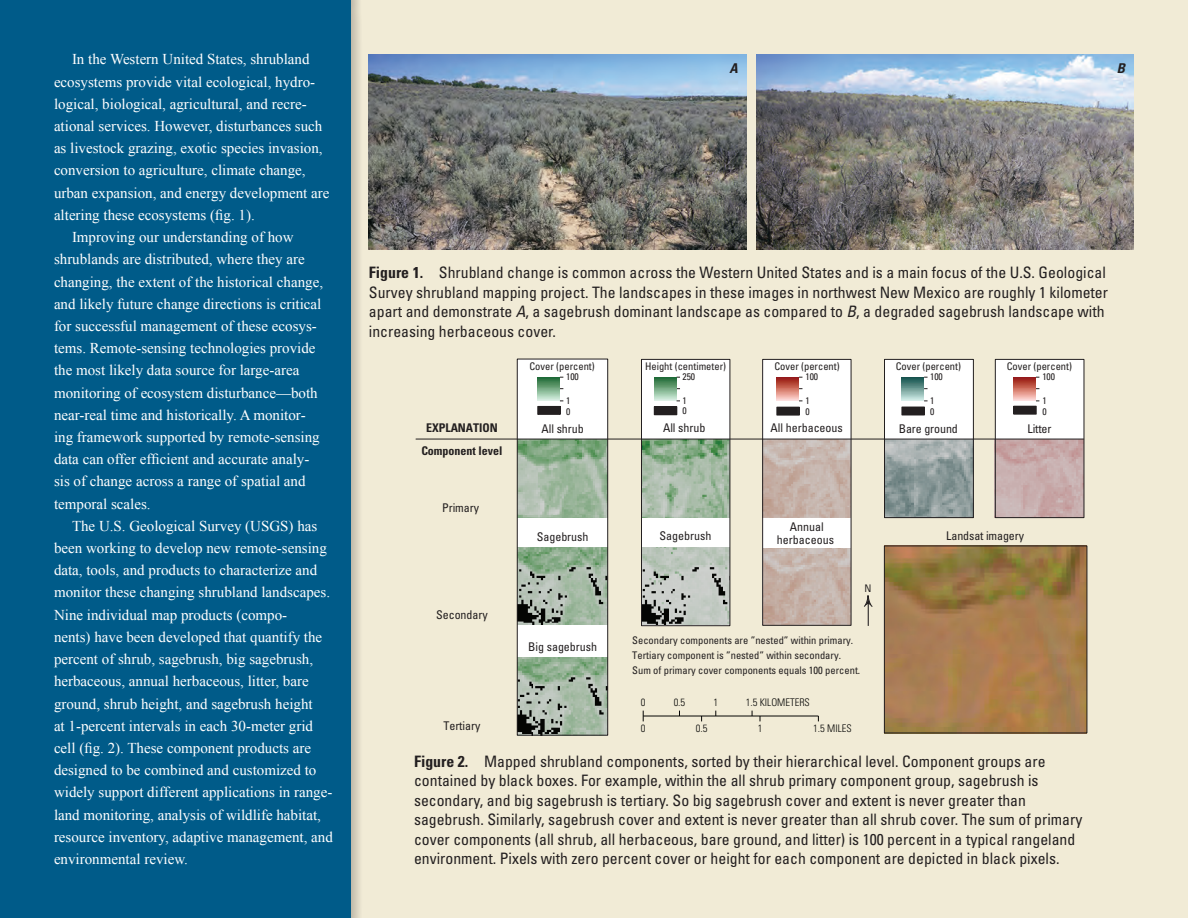
<style>
.page{position:relative;width:1188px;height:918px;background:#f1ebd6}
.page>*{position:absolute;margin:0;border:0;box-sizing:border-box;transform-origin:0 0}
.FigureCaption{font:condensed 15.75px/19.5px "Univers";color:#231f20}
.Body_Text{font:15px/22.2px "Times New Roman";color:#fff}
.ISSN{font:italic 700 condensed 13.5px "Univers";color:#231f20}
.t1{font:condensed 12px/12.8px "Univers";letter-spacing:-.005em;color:#231f20;text-align:center}
.t2{font:700 condensed 12px "Univers";letter-spacing:-.005em;color:#231f20}
.t3{font:condensed 10.5px/15px "Univers";color:#231f20}
.t4{font:condensed 10.5px "Univers";color:#211e1e}
.t5{font:300 condensed 10.5px "Univers";color:#050504}
.t6{font:condensed 9.6px "Univers";letter-spacing:-.005em;color:#231f20}
.s1{font-weight:700}
.s2{font-style:italic}
</style>
<div class="page">
<div style="left:0;top:0;width:364px;height:918px;background:#231f20;opacity:.25"></div>
<div style="left:0;top:0;width:351px;height:918px;background:#005b89"></div>
<img style="left:369px;top:54px;width:378px;height:195px">
<img style="left:756px;top:54px;width:378px;height:195px">
<div style="left:885px;top:359px;width:88px;height:159px;background:#fff"></div>
<div style="left:763px;top:359px;width:88px;height:266px;background:#fff"></div>
<div style="left:642px;top:359px;width:88px;height:267px;background:#fff"></div>
<div style="left:517px;top:359px;width:91px;height:376px;background:#fff"></div>
<div style="left:995px;top:359px;width:89px;height:159px;background:#fff"></div>
<img style="left:886px;top:548px;width:199px;height:183px">
<img style="left:519px;top:657px;width:87px;height:77px">
<img style="left:519px;top:548px;width:87px;height:77px">
<img style="left:519px;top:440px;width:87px;height:77px">
<img style="left:643px;top:440px;width:85px;height:78px">
<img style="left:643px;top:548px;width:85px;height:76px">
<img style="left:764px;top:440px;width:85px;height:77px">
<img style="left:764px;top:548px;width:85px;height:76px">
<img style="left:886px;top:440px;width:86px;height:76px">
<img style="left:997px;top:440px;width:85px;height:76px">
<svg style="left:864px;top:595px;width:9px;height:31px"></svg>
<hr style="left:643px;top:716px;width:175px;height:1px;background:#050504">
<svg style="left:537px;top:377px;width:26px;height:25px"></svg>
<svg style="left:654px;top:377px;width:26px;height:25px"></svg>
<svg style="left:776px;top:377px;width:26px;height:25px"></svg>
<svg style="left:901px;top:377px;width:27px;height:25px"></svg>
<svg style="left:1013px;top:377px;width:26px;height:25px"></svg>
<div style="left:538px;top:406px;width:22px;height:8px;background:#231f20"></div>
<div style="left:537px;top:406px;width:24px;height:9px;border:1px solid #231f20"></div>
<div style="left:654px;top:407px;width:23px;height:8px;background:#231f20"></div>
<div style="left:654px;top:406px;width:23px;height:9px;border:1px solid #231f20"></div>
<div style="left:777px;top:407px;width:22px;height:8px;background:#231f20"></div>
<div style="left:776px;top:407px;width:24px;height:9px;border:1px solid #231f20"></div>
<div style="left:902px;top:407px;width:22px;height:8px;background:#231f20"></div>
<div style="left:1014px;top:406px;width:22px;height:8px;background:#231f20"></div>
<div style="left:1013px;top:406px;width:24px;height:9px;border:1px solid #231f20"></div>
<div style="left:884px;top:359px;width:90px;height:159px;border:1px solid #231f20"></div>
<div style="left:762px;top:359px;width:89px;height:267px;border:1px solid #231f20"></div>
<div style="left:641px;top:359px;width:89px;height:267px;border:1px solid #231f20"></div>
<div style="left:517px;top:359px;width:91px;height:377px;border:1px solid #231f20"></div>
<div style="left:995px;top:359px;width:89px;height:159px;border:1px solid #231f20"></div>
<div style="left:884px;top:546px;width:203px;height:187px;border:1px solid #231f20"></div>
<hr style="left:416px;top:439px;width:668px;height:1px;background:#231f20">
<p class="Body_Text" style="left:54px;top:48px;width:277px;text-indent:18px">In the Western United States, shrubland ecosystems provide vital ecological, hydro&shy;logical, biological, agricultural, and recre&shy;ational services. However, disturbances such as livestock grazing, exotic species invasion, conversion to agriculture, climate change, urban expansion, and energy development are altering these ecosystems (fig. 1).</p>
<p class="Body_Text" style="left:54px;top:226px;width:271px;text-indent:18px">Improving our understanding of how shrublands are distributed, where they are changing, the extent of the historical change, and likely future change directions is critical for successful management of these ecosys&shy;tems. Remote-sensing technologies provide the most likely data source for large-area monitoring of ecosystem disturbance—both near-real time and historically. A monitor&shy;ing framework supported by remote-sensing data can offer efficient and accurate analy&shy;sis of change across a range of spatial and temporal scales.</p>
<p class="Body_Text" style="left:54px;top:514px;width:280px;text-indent:18px">The U.S. Geological Survey (USGS) has been working to develop new remote-sensing data, tools, and products to characterize and monitor these changing shrubland landscapes.<br>Nine individual map products (compo-<br>nents) have been developed that quantify the percent of shrub, sagebrush, big sagebrush, herbaceous, annual herbaceous, litter, bare ground, shrub height, and sagebrush height<br>at 1-percent intervals in each 30-meter grid cell (fig. 2). These component products are designed to be combined and customized to widely support different applications in range&shy;land monitoring, analysis of wildlife habitat, resource inventory, adaptive management, and environmental review.</p>
<p class="ISSN" style="left:729px;top:60px;width:10px">A</p>
<p class="ISSN" style="left:1117px;top:60px;width:10px">B</p>
<p class="FigureCaption" style="left:369px;top:263px;width:741px"><span class="s1">Figure 1.</span> Shrubland change is common across the Western United States and is a main focus of the U.S. Geological Survey shrubland mapping project. The landscapes in these images in northwest New Mexico are roughly 1 kilometer apart and demonstrate <span class="s2">A</span>, a sagebrush dominant landscape as compared to <span class="s2">B</span>, a degraded sagebrush landscape with increasing herbaceous cover.</p>
<p class="t4" style="left:529px;top:360px;width:67px">Cover (percent)</p>
<p class="t3" style="left:645px;top:359px;width:83px">Height (centimeter)</p>
<p class="t4" style="left:774px;top:360px;width:67px">Cover (percent)</p>
<p class="t4" style="left:896px;top:360px;width:67px">Cover (percent)</p>
<p class="t4" style="left:1007px;top:360px;width:67px">Cover (percent)</p>
<p class="t6" style="left:566px;top:371px;width:14px">100</p>
<p class="t6" style="left:566px;top:395px;width:6px">1</p>
<p class="t6" style="left:683px;top:371px;width:14px">250</p>
<p class="t6" style="left:683px;top:395px;width:6px">1</p>
<p class="t6" style="left:806px;top:371px;width:14px">100</p>
<p class="t6" style="left:806px;top:395px;width:6px">1</p>
<p class="t6" style="left:930px;top:371px;width:14px">100</p>
<p class="t6" style="left:930px;top:395px;width:6px">1</p>
<p class="t6" style="left:1042px;top:371px;width:14px">100</p>
<p class="t6" style="left:1042px;top:395px;width:6px">1</p>
<p class="t2" style="left:426px;top:420px;width:73px">EXPLANATION</p>
<p class="t2" style="left:421px;top:444px;width:83px">Component level</p>
<p class="t1" style="left:442px;top:501px;width:39px">Primary</p>
<p class="t1" style="left:436px;top:609px;width:53px">Secondary</p>
<p class="t1" style="left:443px;top:719px;width:38px">Tertiary</p>
<p class="t6" style="left:566px;top:406px;width:6px">0</p>
<p class="t6" style="left:683px;top:405px;width:6px">0</p>
<p class="t6" style="left:806px;top:405px;width:6px">0</p>
<p class="t6" style="left:930px;top:405px;width:6px">0</p>
<p class="t6" style="left:1042px;top:405px;width:6px">0</p>
<p class="t1" style="left:542px;top:422px;width:44px">All shrub</p>
<p class="t1" style="left:663px;top:421px;width:44px">All shrub</p>
<p class="t1" style="left:537px;top:530px;width:53px">Sagebrush</p>
<p class="t1" style="left:660px;top:530px;width:53px">Sagebrush</p>
<p class="t1" style="left:771px;top:421px;width:74px">All herbaceous</p>
<p class="t1" style="left:899px;top:422px;width:61px">Bare ground</p>
<p class="t1" style="left:1028px;top:422px;width:25px">Litter</p>
<p class="t1" style="left:777px;top:520px;width:59px">Annual herbaceous</p>
<p class="t1" style="left:946px;top:529px;width:79px">Landsat imagery</p>
<p class="t3" style="left:864px;top:581px;width:9px">N</p>
<p class="t1" style="left:528px;top:640px;width:70px">Big sagebrush</p>
<p class="t3" style="left:632px;top:632px;width:230px">Secondary components are ”nested” within primary.<br>Tertiary component is ”nested” within secondary.<br>Sum of primary cover components equals 100 percent.</p>
<p class="t5" style="left:641px;top:696px;width:6px">0</p>
<p class="t5" style="left:674px;top:696px;width:13px">0.5</p>
<p class="t5" style="left:713px;top:696px;width:6px">1</p>
<p class="t5" style="left:746px;top:696px;width:66px">1.5 KILOMETERS</p>
<p class="t5" style="left:641px;top:722px;width:6px">0</p>
<p class="t5" style="left:696px;top:722px;width:13px">0.5</p>
<p class="t5" style="left:758px;top:722px;width:6px">1</p>
<p class="t5" style="left:813px;top:722px;width:40px">1.5 MILES</p>
<p class="FigureCaption" style="left:414px;top:751px;width:670px"><span class="s1">Figure 2.</span> Mapped shrubland components, sorted by their hierarchical level. Component groups are contained by black boxes. For example, within the all shrub primary component group, sagebrush is secondary, and big sagebrush is tertiary. So big sagebrush cover and extent is never greater than sagebrush. Similarly, sagebrush cover and extent is never greater than all shrub cover. The sum of primary cover components (all shrub, all herbaceous, bare ground, and litter) is 100 percent in a typical rangeland environment. Pixels with zero percent cover or height for each component are depicted in black pixels.</p>
</div>
